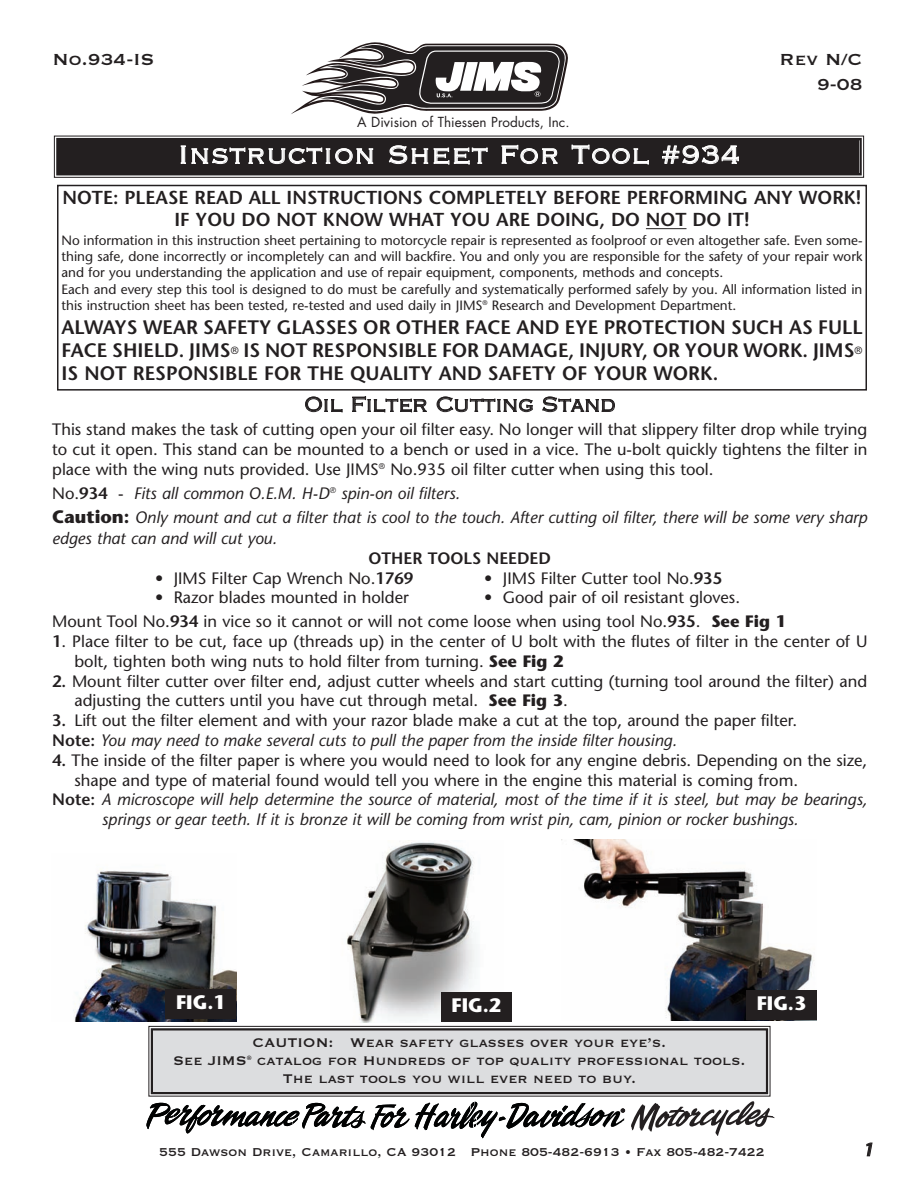
<style>
.page{position:relative;width:918px;height:1188px;background:#fff}
.page>*{position:absolute;margin:0;border:0;box-sizing:border-box;transform-origin:0 0}
.t1{font:33px "Copperplate Thirty Two BC";color:#fff}
.t2{font:21px/25.2px "Copperplate Thirty One BC";color:#231f20;text-align:right}
.t3{font:600 19.5px/23.4px "Stone Sans";color:#231f20;text-align:justify}
.t4{font:19.5px "Copperplate Thirty Two AB";color:#231f20}
.t5{font:700 19.5px "Stone Sans";color:#fff}
.t6{font:600 18.75px/22.5px "Stone Sans";color:#231f20;text-align:center}
.t7{font:italic 600 18px "Stone Sans";color:#231f20}
.t8{font:16.5px/19.8px "Stone Sans";color:#231f20}
.t9{font:italic 16.5px/24.9px "Stone Sans";color:#231f20}
.t10{font:16.5px/18.3px "Copperplate Thirty One BC";color:#231f20;text-align:center}
.t11{font:600 16.5px "Stone Sans";color:#231f20}
.t12{font:15px "Copperplate Thirty One BC";color:#231f20}
.t13{font:13.5px/16.2px "Stone Sans";color:#231f20}
.t14{font:13.5px "Futura";color:#231f20}
.s1{font-style:normal}
.s2{font-weight:600;font-style:normal}
.s3{font-weight:700;font-style:normal;font-size:18px}
.s4{font-weight:600}
.s5{font-weight:700}
.s6{font-style:italic}
</style>
<div class="page">
<svg style="left:291px;top:42px;width:277px;height:72px"></svg>
<div style="left:152px;top:1029px;width:615px;height:64px;background:#dcdddf"></div>
<div style="left:148px;top:1026px;width:622px;height:70px;border:1px solid #231f20"></div>
<div style="left:151px;top:1028px;width:617px;height:66px;border:2px solid #231f20"></div>
<svg style="left:631px;top:1101px;width:144px;height:35px"></svg>
<svg style="left:146px;top:1102px;width:479px;height:36px"></svg>
<div style="left:58px;top:140px;width:802px;height:33px;background:#231f20"></div>
<div style="left:54px;top:136px;width:810px;height:42px;border:1px solid #231f20"></div>
<div style="left:56px;top:138px;width:806px;height:37px;border:2px solid #231f20"></div>
<div style="left:57px;top:185px;width:810px;height:206px;border:2px solid #231f20"></div>
<hr style="left:646px;top:228px;width:40px;height:1px;background:#231f20">
<img style="left:73px;top:870px;width:163px;height:152px">
<img style="left:347px;top:842px;width:130px;height:180px">
<img style="left:562px;top:839px;width:255px;height:182px">
<div style="left:441px;top:992px;width:71px;height:30px;background:#231f20"></div>
<div style="left:166px;top:990px;width:70px;height:29px;background:#231f20"></div>
<div style="left:746px;top:990px;width:71px;height:30px;background:#231f20"></div>
<p class="t2" style="left:52px;top:45px;width:104px">No.934-IS</p>
<p class="t14" style="left:357px;top:116px;width:214px">A Division of Thiessen Products, Inc.</p>
<h1 class="t1" style="left:178px;top:133px;width:565px">Instruction Sheet For Tool #934</h1>
<p class="t2" style="left:780px;top:45px;width:84px">Rev N/C<br>9-08</p>
<p class="t6" style="left:63px;top:188px;width:800px">NOTE: PLEASE READ ALL INSTRUCTIONS COMPLETELY BEFORE PERFORMING ANY WORK!<br>IF YOU DO NOT KNOW WHAT YOU ARE DOING, DO NOT DO IT!</p>
<p class="t13" style="left:62px;top:234px;width:803px">No information in this instruction sheet pertaining to motorcycle repair is represented as foolproof or even altogether safe. Even some&shy;thing safe, done incorrectly or incompletely can and will backfire. You and only you are responsible for the safety of your repair work and for you understanding the application and use of repair equipment, components, methods and concepts.<br>Each and every step this tool is designed to do must be carefully and systematically performed safely by you. All information listed in this instruction sheet has been tested, re-tested and used daily in JIMS<sup>®</sup> Research and Development Department.</p>
<p class="t3" style="left:62px;top:317px;width:803px">ALWAYS WEAR SAFETY GLASSES OR OTHER FACE AND EYE PROTECTION SUCH AS FULL FACE SHIELD. JIMS<sup>®</sup> IS NOT RESPONSIBLE FOR DAMAGE, INJURY, OR YOUR WORK. JIMS<sup>® </sup>IS NOT RESPONSIBLE FOR THE QUALITY AND SAFETY OF YOUR WORK.</p>
<p class="t4" style="left:304px;top:397px;width:313px">Oil Filter Cutting Stand</p>
<p class="t8" style="left:52px;top:421px;width:817px;text-align:justify">This stand makes the task of cutting open your oil filter easy. No longer will that slippery filter drop while trying to cut it open. This stand can be mounted to a bench or used in a vice. The u-bolt quickly tightens the filter in place with the wing nuts provided. Use JIMS<sup>®</sup> No.935 oil filter cutter when using this tool.</p>
<p class="t9" style="left:52px;top:482px;width:817px"><span class="s1">No.</span><span class="s2">934</span> <span class="s1">-</span> Fits all common O.E.M. H-D<sup>®</sup> spin-on oil filters.<br><span class="s3">Caution:</span> Only mount and cut a filter that is cool to the touch. After cutting oil filter, there will be some very sharp</p>
<p class="t9" style="left:52px;top:528px;width:226px">edges that can and will cut you.</p>
<p class="t11" style="left:368px;top:552px;width:184px">OTHER TOOLS NEEDED</p>
<p class="t8" style="left:155px;top:570px;width:260px">• JIMS Filter Cap Wrench No.<span class="s4">1769</span></p>
<p class="t8" style="left:484px;top:570px;width:240px">• JIMS Filter Cutter tool No.<span class="s4">935</span></p>
<p class="t8" style="left:155px;top:589px;width:255px">• Razor blades mounted in holder</p>
<p class="t8" style="left:52px;top:588px;width:735px;line-height:23.7px;text-indent:432px">• Good pair of oil resistant gloves.<br>Mount Tool No.<span class="s4">934</span> in vice so it cannot or will not come loose when using tool No.<span class="s4">935</span>. <span class="s5">See Fig 1</span></p>
<p class="t8" style="left:74px;top:633px;width:794px;text-indent:-22px"><span class="s4">1</span>. Place filter to be cut, face up (threads up) in the center of U bolt with the flutes of filter in the center of U bolt, tighten both wing nuts to hold filter from turning. <span class="s5">See Fig 2</span></p>
<p class="t8" style="left:74px;top:673px;width:794px;text-indent:-22px"><span class="s4">2.</span> Mount filter cutter over filter end, adjust cutter wheels and start cutting (turning tool around the filter) and adjusting the cutters until you have cut through metal. <span class="s5">See Fig 3</span>.</p>
<p class="t8" style="left:52px;top:712px;width:746px"><span class="s4">3.</span> Lift out the filter element and with your razor blade make a cut at the top, around the paper filter.<br><span class="s4">Note:</span> <span class="s6">You may need to make several cuts to pull the paper from the inside filter housing.</span></p>
<p class="t8" style="left:52px;top:752px;width:817px"><span class="s4">4.</span> The inside of the filter paper is where you would need to look for any engine debris. Depending on the size,</p>
<p class="t8" style="left:74px;top:772px;width:725px">shape and type of material found would tell you where in the engine this material is coming from.</p>
<p class="t9" style="left:52px;top:789px;width:817px"><span class="s2">Note:</span> A microscope will help determine the source of material, most of the time if it is steel, but may be bearings,</p>
<p class="t9" style="left:102px;top:809px;width:698px">springs or gear teeth. If it is bronze it will be coming from wrist pin, cam, pinion or rocker bushings.</p>
<p class="t5" style="left:176px;top:995px;width:51px">FIG.1</p>
<p class="t5" style="left:452px;top:997px;width:51px">FIG.2</p>
<p class="t5" style="left:757px;top:995px;width:51px">FIG.3</p>
<p class="t10" style="left:173px;top:1032px;width:574px">CAUTION: Wear safety glasses over your eye’s.<br>See JIMS<sup>®</sup> catalog for Hundreds of top quality professional tools.<br>The last tools you will ever need to buy.</p>
<p class="t12" style="left:159px;top:1142px;width:607px">555 Dawson Drive, Camarillo, CA 93012 Phone 805-482-6913 • Fax 805-482-7422</p>
<p class="t7" style="left:863px;top:1143px;width:12px">1</p>
</div>
